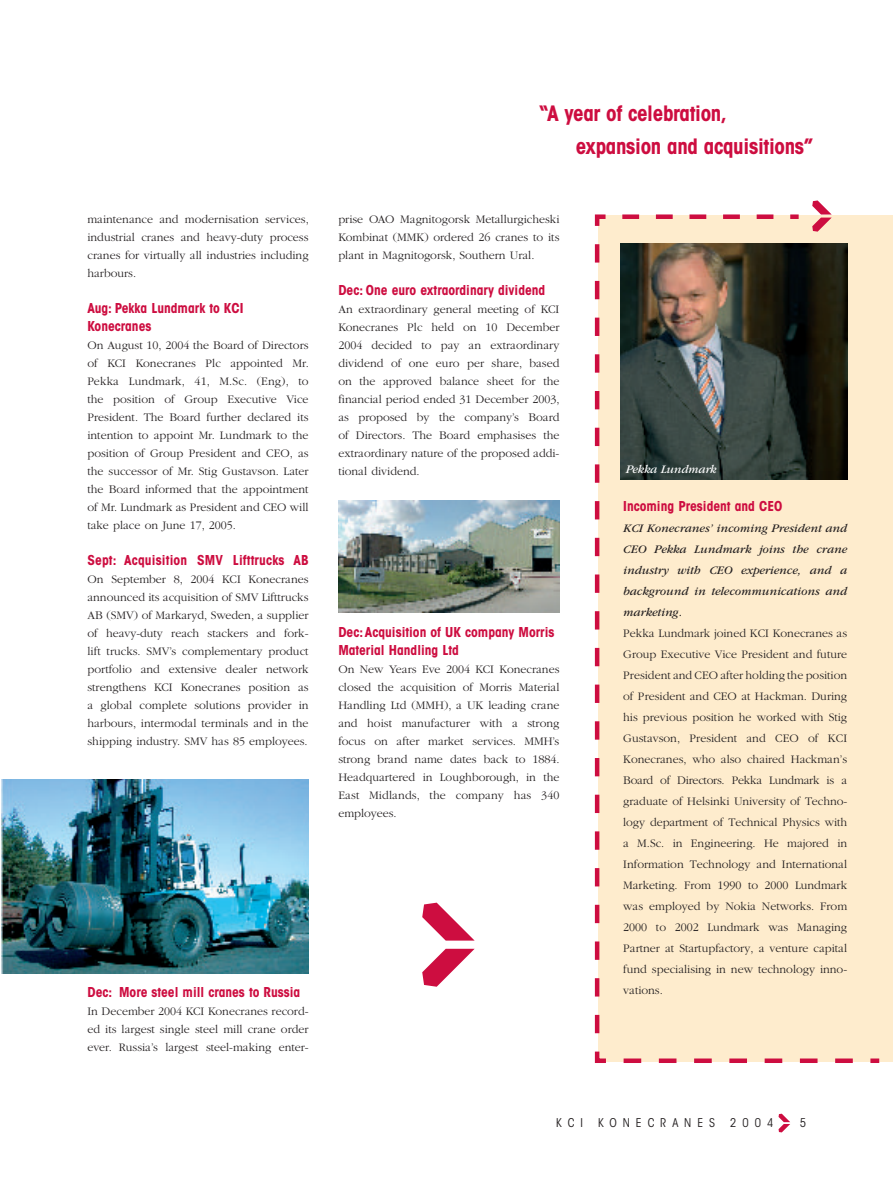
<style>
.page{position:relative;width:893px;height:1191px;background:#fff}
.page>*{position:absolute;margin:0;border:0;box-sizing:border-box;transform-origin:0 0}
.t1{font:700 condensed 21px/33px "ITC Avant Garde Std";letter-spacing:-.015em;color:#cd0d40}
.t2{font:700 condensed 13.5px/18px "ITC Avant Garde Std";color:#cd0d40}
.t3{font:300 12px/18px "ITC Garamond Std";color:#231f20;text-align:justify}
.t4{font:italic 12px/21px "ITC Garamond Std";color:#231f20;text-align:justify}
.t5{font:condensed 12px "ITC Avant Garde Std";letter-spacing:.5em;color:#231f20}
.t6{font:italic 12px "ITC Garamond Std";letter-spacing:-.015em;color:#fff}
</style>
<div class="page">
<svg style="left:779px;top:1113px;width:11px;height:19px"></svg>
<div style="left:598px;top:215px;width:295px;height:846px;background:#feeccd"></div>
<svg style="left:594px;top:214px;width:290px;height:849px"></svg>
<svg style="left:812px;top:200px;width:20px;height:32px"></svg>
<img style="left:338px;top:500px;width:221px;height:112px">
<img style="left:2px;top:779px;width:307px;height:194px">
<svg style="left:422px;top:948px;width:53px;height:38px"></svg>
<svg style="left:422px;top:902px;width:52px;height:38px"></svg>
<img style="left:620px;top:243px;width:228px;height:236px">
<p class="t3" style="left:87px;top:211px;width:223px">maintenance and modernisation services, industrial cranes and heavy-duty process cranes for virtually all industries including harbours.</p>
<p class="t2" style="left:87px;top:300px;width:157px">Aug: Pekka Lundmark to KCI<br>Konecranes</p>
<p class="t3" style="left:87px;top:337px;width:223px">On August 10, 2004 the Board of Directors of KCI Konecranes Plc appointed Mr.<br>Pekka Lundmark, 41, M.Sc. (Eng), to the position of Group Executive Vice President. The Board further declared its intention to appoint Mr. Lundmark to the position of Group President and CEO, as the successor of Mr. Stig Gustavson. Later the Board informed that the appointment of Mr. Lundmark as President and CEO will take place on June 17, 2005.</p>
<p class="t2" style="left:87px;top:552px;width:223px">Sept: Acquisition SMV Lifttrucks AB</p>
<p class="t3" style="left:87px;top:571px;width:223px">On September 8, 2004 KCI Konecranes announced its acquisition of SMV Lifttrucks AB (SMV) of Markaryd, Sweden, a supplier of heavy-duty reach stackers and fork&shy;lift trucks. SMV’s complementary product portfolio and extensive dealer network strengthens KCI Konecranes position as a global complete solutions provider in harbours, intermodal terminals and in the shipping industry. SMV has 85 employees.</p>
<p class="t2" style="left:87px;top:984px;width:214px">Dec: More steel mill cranes to Russia</p>
<p class="t3" style="left:87px;top:1003px;width:223px">In December 2004 KCI Konecranes record&shy;ed its largest single steel mill crane order ever. Russia’s largest steel-making enter-</p>
<h1 class="t1" style="left:576px;top:99px;width:239px;text-indent:-37px">“A year of celebration, expansion and acquisitions”</h1>
<p class="t3" style="left:338px;top:211px;width:223px">prise OAO Magnitogorsk Metallurgicheski Kombinat (MMK) ordered 26 cranes to its plant in Magnitogorsk, Southern Ural.</p>
<p class="t2" style="left:338px;top:282px;width:209px">Dec: One euro extraordinary dividend</p>
<p class="t3" style="left:338px;top:301px;width:223px">An extraordinary general meeting of KCI Konecranes Plc held on 10 December 2004 decided to pay an extraordinary dividend of one euro per share, based on the approved balance sheet for the financial period ended 31 December 2003, as proposed by the company’s Board of Directors. The Board emphasises the extraordinary nature of the proposed addi&shy;tional dividend.</p>
<p class="t2" style="left:338px;top:624px;width:218px">Dec: Acquisition of UK company Morris<br>Material Handling Ltd</p>
<p class="t3" style="left:338px;top:661px;width:223px">On New Years Eve 2004 KCI Konecranes closed the acquisition of Morris Material Handling Ltd (MMH), a UK leading crane and hoist manufacturer with a strong focus on after market services. MMH’s strong brand name dates back to 1884.<br>Headquartered in Loughborough, in the East Midlands, the company has 340 employees.</p>
<p class="t6" style="left:626px;top:464px;width:92px">Pekka Lundmark</p>
<p class="t2" style="left:623px;top:498px;width:161px">Incoming President and CEO</p>
<p class="t4" style="left:623px;top:518px;width:225px">KCI Konecranes’ incoming President and CEO Pekka Lundmark joins the crane industry with CEO experience, and a background in telecommunications and marketing.</p>
<p class="t3" style="left:623px;top:623px;width:226px;line-height:21px">Pekka Lundmark joined KCI Konecranes as Group Executive Vice President and future President and CEO after holding the position of President and CEO at Hackman. During his previous position he worked with Stig Gustavson, President and CEO of KCI Konecranes, who also chaired Hackman’s Board of Directors. Pekka Lundmark is a graduate of Helsinki University of Techno&shy;logy department of Technical Physics with a M.Sc. in Engineering. He majored in Information Technology and International Marketing. From 1990 to 2000 Lundmark was employed by Nokia Networks. From 2000 to 2002 Lundmark was Managing Partner at Startupfactory, a venture capital fund specialising in new technology inno&shy;vations.</p>
<p class="t5" style="left:556px;top:1118px;width:28px">KCI</p>
<p class="t5" style="left:598px;top:1118px;width:118px">KONECRANES</p>
<p class="t5" style="left:730px;top:1118px;width:45px">2004</p>
<p class="t5" style="left:800px;top:1117px;width:8px">5</p>
</div>
